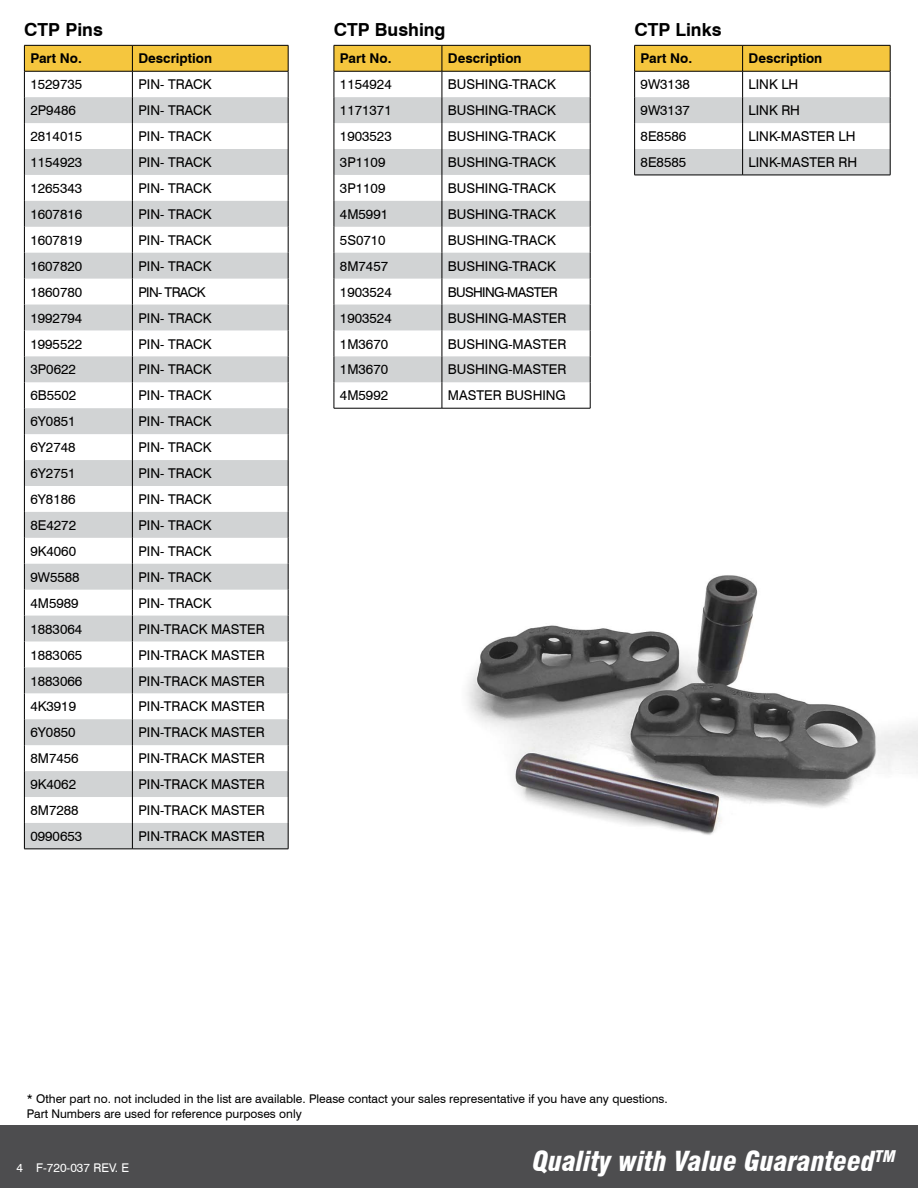
<style>
.page{position:relative;width:918px;height:1188px;background:#fff}
.page>*{position:absolute;margin:0;border:0;box-sizing:border-box;transform-origin:0 0}
.t1{font:italic 900 condensed 27px "Swiss 721 BT";color:#fff}
.t2{font:700 18px "Swiss 721 BT";color:#000}
.t3{font:13.5px "Swiss 721 BT";color:#000}
.t4{font:700 13.5px "Swiss 721 BT";color:#000}
.t5{font:13.5px "Swiss 721 BT";letter-spacing:-.05em;color:#000}
.t6{font:12px/14.4px "Swiss 721 BT";color:#000}
.t7{font:12px "Swiss 721 BT";color:#fff}
</style>
<div class="page">
<div style="left:0;top:1125px;width:918px;height:63px;background:#4d4d4f"></div>
<img style="left:467px;top:575px;width:451px;height:260px">
<svg style="left:24px;top:45px;width:265px;height:804px"></svg>
<hr style="left:24px;top:71px;width:108px;height:1px;background:#000">
<hr style="left:132px;top:71px;width:156px;height:1px;background:#000">
<hr style="left:24px;top:849px;width:108px;height:1px;background:#000">
<hr style="left:132px;top:849px;width:156px;height:1px;background:#000">
<svg style="left:634px;top:45px;width:257px;height:130px"></svg>
<hr style="left:634px;top:71px;width:109px;height:1px;background:#000">
<hr style="left:743px;top:71px;width:147px;height:1px;background:#000">
<hr style="left:634px;top:175px;width:109px;height:1px;background:#000">
<hr style="left:743px;top:175px;width:147px;height:1px;background:#000">
<hr style="left:334px;top:408px;width:108px;height:1px;background:#000">
<hr style="left:442px;top:408px;width:148px;height:1px;background:#000">
<svg style="left:334px;top:45px;width:257px;height:363px"></svg>
<hr style="left:334px;top:71px;width:108px;height:1px;background:#000">
<hr style="left:442px;top:71px;width:148px;height:1px;background:#000">
<h2 class="t2" style="left:24px;top:19px;width:80px">CTP Pins</h2>
<p class="t4" style="left:30px;top:50px;width:53px">Part No.</p>
<p class="t4" style="left:138px;top:50px;width:75px">Description</p>
<p class="t3" style="left:30px;top:76px;width:53px">1529735</p>
<p class="t3" style="left:138px;top:76px;width:75px">PIN- TRACK</p>
<p class="t3" style="left:30px;top:102px;width:47px">2P9486</p>
<p class="t3" style="left:138px;top:102px;width:75px">PIN- TRACK</p>
<p class="t3" style="left:30px;top:128px;width:53px">2814015</p>
<p class="t3" style="left:138px;top:128px;width:75px">PIN- TRACK</p>
<p class="t3" style="left:30px;top:154px;width:53px">1154923</p>
<p class="t3" style="left:138px;top:154px;width:75px">PIN- TRACK</p>
<p class="t3" style="left:30px;top:180px;width:53px">1265343</p>
<p class="t3" style="left:138px;top:180px;width:75px">PIN- TRACK</p>
<p class="t3" style="left:30px;top:206px;width:53px">1607816</p>
<p class="t3" style="left:138px;top:206px;width:75px">PIN- TRACK</p>
<p class="t3" style="left:30px;top:232px;width:53px">1607819</p>
<p class="t3" style="left:138px;top:232px;width:75px">PIN- TRACK</p>
<p class="t3" style="left:30px;top:258px;width:53px">1607820</p>
<p class="t3" style="left:138px;top:258px;width:75px">PIN- TRACK</p>
<p class="t3" style="left:30px;top:284px;width:53px">1860780</p>
<p class="t5" style="left:138px;top:284px;width:69px">PIN- TRACK</p>
<p class="t3" style="left:30px;top:310px;width:53px">1992794</p>
<p class="t3" style="left:138px;top:310px;width:75px">PIN- TRACK</p>
<p class="t3" style="left:30px;top:336px;width:53px">1995522</p>
<p class="t3" style="left:138px;top:336px;width:75px">PIN- TRACK</p>
<p class="t3" style="left:30px;top:361px;width:47px">3P0622</p>
<p class="t3" style="left:138px;top:361px;width:75px">PIN- TRACK</p>
<p class="t3" style="left:30px;top:387px;width:47px">6B5502</p>
<p class="t3" style="left:138px;top:387px;width:75px">PIN- TRACK</p>
<p class="t3" style="left:30px;top:413px;width:47px">6Y0851</p>
<p class="t3" style="left:138px;top:413px;width:75px">PIN- TRACK</p>
<p class="t3" style="left:30px;top:439px;width:47px">6Y2748</p>
<p class="t3" style="left:138px;top:439px;width:75px">PIN- TRACK</p>
<p class="t3" style="left:30px;top:465px;width:47px">6Y2751</p>
<p class="t3" style="left:138px;top:465px;width:75px">PIN- TRACK</p>
<p class="t3" style="left:30px;top:491px;width:47px">6Y8186</p>
<p class="t3" style="left:138px;top:491px;width:75px">PIN- TRACK</p>
<p class="t3" style="left:30px;top:517px;width:47px">8E4272</p>
<p class="t3" style="left:138px;top:517px;width:75px">PIN- TRACK</p>
<p class="t3" style="left:30px;top:543px;width:47px">9K4060</p>
<p class="t3" style="left:138px;top:543px;width:75px">PIN- TRACK</p>
<p class="t3" style="left:30px;top:569px;width:51px">9W5588</p>
<p class="t3" style="left:138px;top:569px;width:75px">PIN- TRACK</p>
<p class="t3" style="left:30px;top:595px;width:50px">4M5989</p>
<p class="t3" style="left:138px;top:595px;width:75px">PIN- TRACK</p>
<p class="t3" style="left:30px;top:621px;width:53px">1883064</p>
<p class="t3" style="left:138px;top:621px;width:128px">PIN-TRACK MASTER</p>
<p class="t3" style="left:30px;top:647px;width:53px">1883065</p>
<p class="t3" style="left:138px;top:647px;width:128px">PIN-TRACK MASTER</p>
<p class="t3" style="left:30px;top:673px;width:53px">1883066</p>
<p class="t3" style="left:138px;top:673px;width:128px">PIN-TRACK MASTER</p>
<p class="t3" style="left:30px;top:698px;width:47px">4K3919</p>
<p class="t3" style="left:138px;top:698px;width:128px">PIN-TRACK MASTER</p>
<p class="t3" style="left:30px;top:724px;width:47px">6Y0850</p>
<p class="t3" style="left:138px;top:724px;width:128px">PIN-TRACK MASTER</p>
<p class="t3" style="left:30px;top:750px;width:50px">8M7456</p>
<p class="t3" style="left:138px;top:750px;width:128px">PIN-TRACK MASTER</p>
<p class="t3" style="left:30px;top:776px;width:47px">9K4062</p>
<p class="t3" style="left:138px;top:776px;width:128px">PIN-TRACK MASTER</p>
<p class="t3" style="left:30px;top:802px;width:50px">8M7288</p>
<p class="t3" style="left:138px;top:802px;width:128px">PIN-TRACK MASTER</p>
<p class="t3" style="left:30px;top:828px;width:53px">0990653</p>
<p class="t3" style="left:138px;top:828px;width:128px">PIN-TRACK MASTER</p>
<h2 class="t2" style="left:334px;top:19px;width:113px">CTP Bushing</h2>
<p class="t4" style="left:340px;top:50px;width:53px">Part No.</p>
<p class="t4" style="left:448px;top:50px;width:75px">Description</p>
<p class="t3" style="left:340px;top:76px;width:53px">1154924</p>
<p class="t3" style="left:448px;top:76px;width:109px">BUSHING-TRACK</p>
<p class="t3" style="left:340px;top:102px;width:53px">1171371</p>
<p class="t3" style="left:448px;top:102px;width:109px">BUSHING-TRACK</p>
<p class="t3" style="left:340px;top:128px;width:53px">1903523</p>
<p class="t3" style="left:448px;top:128px;width:109px">BUSHING-TRACK</p>
<p class="t3" style="left:340px;top:154px;width:47px">3P1109</p>
<p class="t3" style="left:448px;top:154px;width:109px">BUSHING-TRACK</p>
<p class="t3" style="left:340px;top:180px;width:47px">3P1109</p>
<p class="t3" style="left:448px;top:180px;width:109px">BUSHING-TRACK</p>
<p class="t3" style="left:340px;top:206px;width:50px">4M5991</p>
<p class="t3" style="left:448px;top:206px;width:109px">BUSHING-TRACK</p>
<p class="t3" style="left:340px;top:232px;width:47px">5S0710</p>
<p class="t3" style="left:448px;top:232px;width:109px">BUSHING-TRACK</p>
<p class="t3" style="left:340px;top:258px;width:50px">8M7457</p>
<p class="t3" style="left:448px;top:258px;width:109px">BUSHING-TRACK</p>
<p class="t3" style="left:340px;top:284px;width:53px">1903524</p>
<p class="t5" style="left:448px;top:284px;width:111px">BUSHING-MASTER</p>
<p class="t3" style="left:340px;top:310px;width:53px">1903524</p>
<p class="t3" style="left:448px;top:310px;width:120px">BUSHING-MASTER</p>
<p class="t3" style="left:340px;top:336px;width:50px">1M3670</p>
<p class="t3" style="left:448px;top:336px;width:120px">BUSHING-MASTER</p>
<p class="t3" style="left:340px;top:361px;width:50px">1M3670</p>
<p class="t3" style="left:448px;top:361px;width:120px">BUSHING-MASTER</p>
<p class="t3" style="left:340px;top:387px;width:50px">4M5992</p>
<p class="t3" style="left:448px;top:387px;width:120px">MASTER BUSHING</p>
<h2 class="t2" style="left:634px;top:19px;width:89px">CTP Links</h2>
<p class="t4" style="left:641px;top:50px;width:53px">Part No.</p>
<p class="t4" style="left:749px;top:50px;width:75px">Description</p>
<p class="t3" style="left:641px;top:76px;width:51px">9W3138</p>
<p class="t3" style="left:749px;top:76px;width:51px">LINK LH</p>
<p class="t3" style="left:641px;top:102px;width:51px">9W3137</p>
<p class="t3" style="left:749px;top:102px;width:53px">LINK RH</p>
<p class="t3" style="left:641px;top:128px;width:47px">8E8586</p>
<p class="t3" style="left:749px;top:128px;width:108px">LINK-MASTER LH</p>
<p class="t3" style="left:641px;top:154px;width:47px">8E8585</p>
<p class="t3" style="left:749px;top:154px;width:110px">LINK-MASTER RH</p>
<p class="t6" style="left:27px;top:1092px;width:642px">* Other part no. not included in the list are available. Please contact your sales representative if you have any questions.<br>Part Numbers are used for reference purposes only</p>
<p class="t7" style="left:17px;top:1161px;width:114px">4 F-720-037 REV. E</p>
<h1 class="t1" style="left:533px;top:1145px;width:364px">Quality with Value Guaranteed<sup>TM</sup></h1>
</div>
